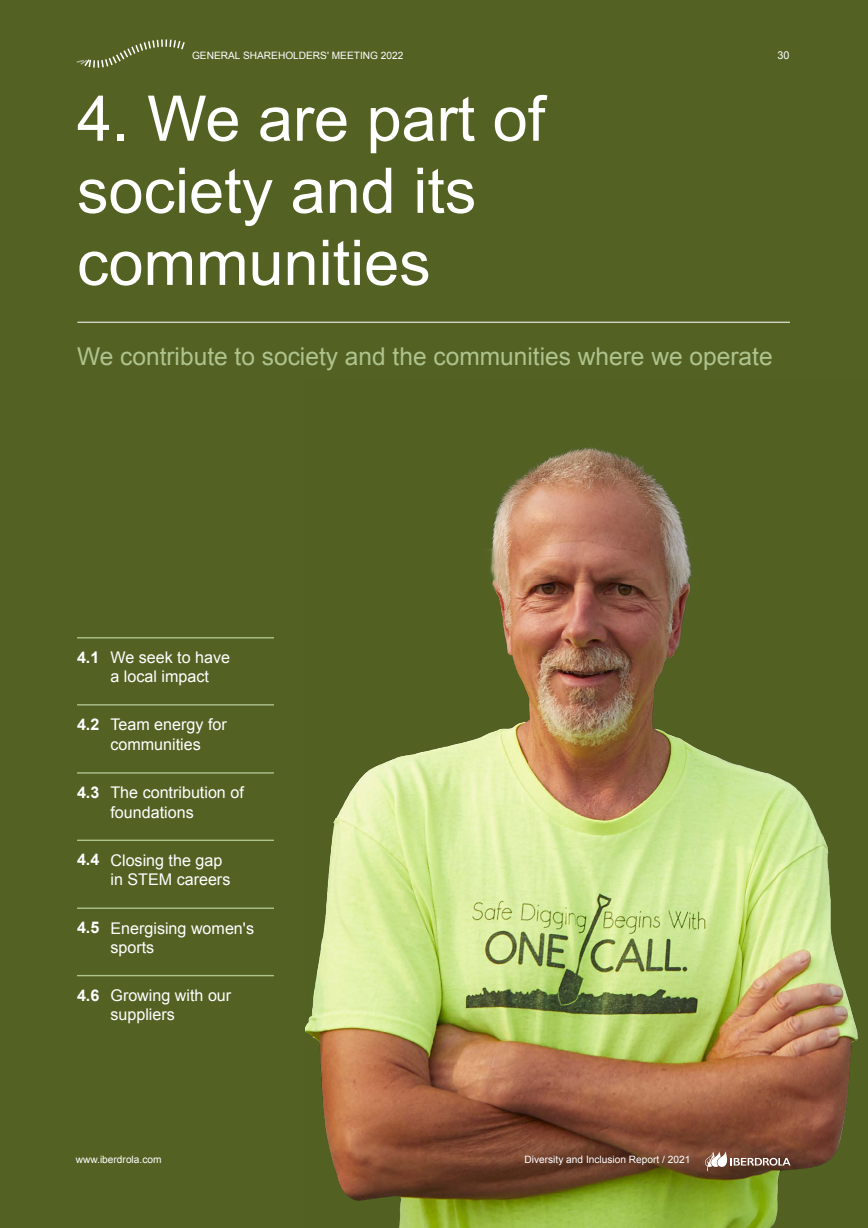
<style>
.page{position:relative;width:868px;height:1228px;background:#536123}
.page>*{position:absolute;margin:0;border:0;box-sizing:border-box;transform-origin:0 0}
.t1{font:63px/72.1px "Arial";color:#fff}
.t2{font:24.5px "Arial";color:#afc38e}
.t3{font:16.1px/19.3px "Arial";color:#fff}
.t4{font:700 16.1px "Arial";color:#fff}
.t5{font:10.85px "Arial";color:#fff}
.t6{font:10.15px "Arial";color:#fff}
</style>
<div class="page">
<svg style="left:77px;top:39px;width:108px;height:29px"></svg>
<img style="left:306px;top:447px;width:553px;height:781px">
<svg style="left:705px;top:1151px;width:85px;height:20px"></svg>
<hr style="left:77px;top:704px;width:197px;height:1px;background:#afc38e">
<hr style="left:77px;top:772px;width:197px;height:2px;background:#afc38e">
<hr style="left:77px;top:839px;width:197px;height:2px;background:#afc38e">
<hr style="left:77px;top:907px;width:197px;height:2px;background:#afc38e">
<hr style="left:77px;top:975px;width:197px;height:1px;background:#afc38e">
<hr style="left:77px;top:637px;width:197px;height:1px;background:#afc38e">
<hr style="left:77px;top:322px;width:713px;height:1px;background:#fff">
<p class="t6" style="left:192px;top:48px;width:213px">GENERAL SHAREHOLDERS' MEETING 2022</p>
<h1 class="t1" style="left:77px;top:83px;width:470px">4. We are part of society and its communities</h1>
<p class="t5" style="left:777px;top:48px;width:14px">30</p>
<h2 class="t2" style="left:77px;top:341px;width:697px">We contribute to society and the communities where we operate</h2>
<p class="t4" style="left:77px;top:646px;width:24px">4.1</p>
<p class="t4" style="left:77px;top:713px;width:24px">4.2</p>
<p class="t4" style="left:77px;top:782px;width:24px">4.3</p>
<p class="t4" style="left:77px;top:849px;width:24px">4.4</p>
<p class="t4" style="left:77px;top:917px;width:24px">4.5</p>
<p class="t4" style="left:77px;top:984px;width:24px">4.6</p>
<p class="t3" style="left:110px;top:648px;width:121px">We seek to have a local impact</p>
<p class="t3" style="left:110px;top:715px;width:118px">Team energy for communities</p>
<p class="t3" style="left:110px;top:783px;width:135px">The contribution of foundations</p>
<p class="t3" style="left:110px;top:850px;width:121px">Closing the gap in STEM careers</p>
<p class="t3" style="left:110px;top:918px;width:145px">Energising women's sports</p>
<p class="t3" style="left:110px;top:986px;width:122px">Growing with our suppliers</p>
<p class="t6" style="left:76px;top:1152px;width:87px">www.iberdrola.com</p>
<p class="t6" style="left:524px;top:1152px;width:167px">Diversity and Inclusion Report / 2021</p>
</div>
